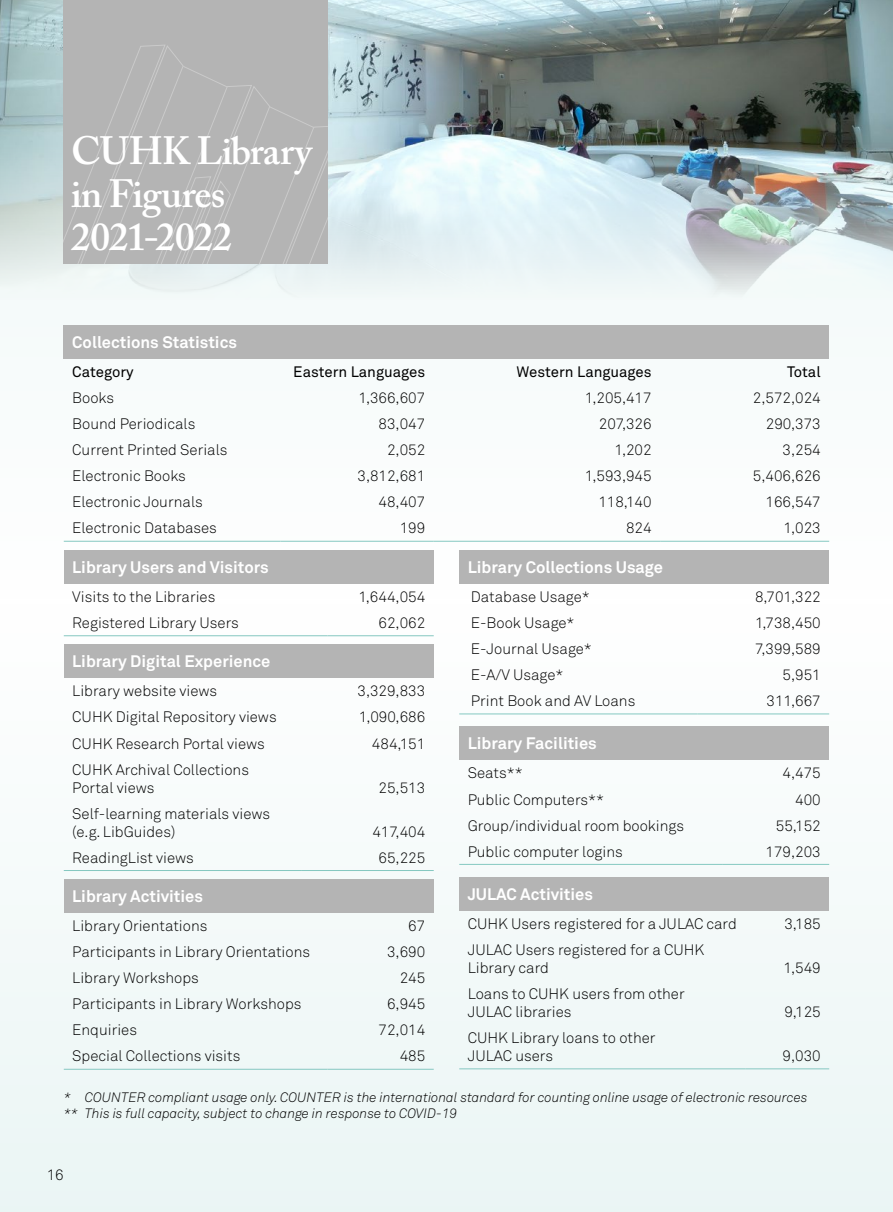
<style>
.page{position:relative;width:893px;height:1212px;background:#f7fbfb}
.page>*{position:absolute;margin:0;border:0;box-sizing:border-box;transform-origin:0 0}
.t1{font:600 39.15px/43px "Adobe Caslon Pro";letter-spacing:-.02em;color:#fff}
.t2{font:700 16.5px "Akkurat";color:#fff}
.t3{font:300 15px/18px "Akkurat";color:#000}
.t4{font:15px "Akkurat";color:#000}
.t5{font:italic 300 13.5px/16.5px "Akkurat";color:#000}
</style>
<div class="page">
<img style="left:0;top:0;width:893px;height:294px">
<div style="left:64px;top:325px;width:765px;height:34px;background:#b4b4b4"></div>
<hr style="left:64px;top:541px;width:217px;height:1px;background:#85c8c1">
<hr style="left:281px;top:541px;width:153px;height:1px;background:#85c8c1">
<hr style="left:434px;top:541px;width:226px;height:1px;background:#85c8c1">
<hr style="left:660px;top:541px;width:169px;height:1px;background:#85c8c1">
<div style="left:459px;top:550px;width:370px;height:34px;background:#b4b4b4"></div>
<hr style="left:459px;top:713px;width:238px;height:1px;background:#85c8c1">
<hr style="left:697px;top:713px;width:132px;height:1px;background:#85c8c1">
<div style="left:64px;top:550px;width:370px;height:34px;background:#b4b4b4"></div>
<hr style="left:64px;top:635px;width:263px;height:1px;background:#85c8c1">
<hr style="left:327px;top:635px;width:107px;height:1px;background:#85c8c1">
<div style="left:459px;top:727px;width:370px;height:33px;background:#b4b4b4"></div>
<hr style="left:459px;top:864px;width:264px;height:1px;background:#85c8c1">
<hr style="left:723px;top:864px;width:106px;height:1px;background:#85c8c1">
<div style="left:64px;top:879px;width:370px;height:34px;background:#b4b4b4"></div>
<hr style="left:64px;top:1069px;width:263px;height:1px;background:#85c8c1">
<hr style="left:327px;top:1069px;width:107px;height:1px;background:#85c8c1">
<div style="left:459px;top:877px;width:370px;height:33px;background:#b4b4b4"></div>
<hr style="left:459px;top:1068px;width:286px;height:1px;background:#85c8c1">
<hr style="left:745px;top:1068px;width:84px;height:1px;background:#85c8c1">
<div style="left:64px;top:645px;width:370px;height:33px;background:#b4b4b4"></div>
<hr style="left:64px;top:870px;width:238px;height:1px;background:#85c8c1">
<hr style="left:302px;top:870px;width:132px;height:1px;background:#85c8c1">
<div style="left:64px;top:0;width:264px;height:264px;background:#b4b4b4"></div>
<svg style="left:64px;top:45px;width:264px;height:219px"></svg>
<svg style="left:183px;top:66px;width:131px;height:62px"></svg>
<h1 class="t1" style="left:71px;top:129px;width:242px">CUHK Library in Figures<br>2021-2022</h1>
<p class="t2" style="left:72px;top:332px;width:166px">Collections Statistics</p>
<p class="t4" style="left:72px;top:363px;width:63px">Category</p>
<p class="t4" style="left:293px;top:363px;width:133px">Eastern Languages</p>
<p class="t4" style="left:516px;top:363px;width:137px">Western Languages</p>
<p class="t4" style="left:787px;top:363px;width:35px">Total</p>
<p class="t3" style="left:72px;top:389px;width:43px">Books</p>
<p class="t3" style="left:358px;top:389px;width:68px">1,366,607</p>
<p class="t3" style="left:585px;top:389px;width:68px">1,205,417</p>
<p class="t3" style="left:753px;top:389px;width:69px">2,572,024</p>
<p class="t3" style="left:72px;top:415px;width:125px">Bound Periodicals</p>
<p class="t3" style="left:379px;top:415px;width:48px">83,047</p>
<p class="t3" style="left:599px;top:415px;width:54px">207,326</p>
<p class="t3" style="left:766px;top:415px;width:56px">290,373</p>
<p class="t3" style="left:72px;top:441px;width:157px">Current Printed Serials</p>
<p class="t3" style="left:387px;top:441px;width:40px">2,052</p>
<p class="t3" style="left:614px;top:441px;width:39px">1,202</p>
<p class="t3" style="left:783px;top:441px;width:40px">3,254</p>
<p class="t3" style="left:72px;top:467px;width:115px">Electronic Books</p>
<p class="t3" style="left:357px;top:467px;width:69px">3,812,681</p>
<p class="t3" style="left:585px;top:467px;width:68px">1,593,945</p>
<p class="t3" style="left:753px;top:467px;width:69px">5,406,626</p>
<p class="t3" style="left:72px;top:493px;width:132px">Electronic Journals</p>
<p class="t3" style="left:379px;top:493px;width:48px">48,407</p>
<p class="t3" style="left:598px;top:493px;width:55px">118,140</p>
<p class="t3" style="left:765px;top:493px;width:57px">166,547</p>
<p class="t3" style="left:72px;top:519px;width:146px">Electronic Databases</p>
<p class="t3" style="left:400px;top:519px;width:27px">199</p>
<p class="t3" style="left:626px;top:519px;width:27px">824</p>
<p class="t3" style="left:783px;top:519px;width:39px">1,023</p>
<p class="t2" style="left:468px;top:556px;width:197px">Library Collections Usage</p>
<p class="t3" style="left:471px;top:588px;width:120px">Database Usage*</p>
<p class="t3" style="left:755px;top:588px;width:67px">8,701,322</p>
<p class="t3" style="left:471px;top:614px;width:105px">E-Book Usage*</p>
<p class="t3" style="left:755px;top:614px;width:67px">1,738,450</p>
<p class="t3" style="left:471px;top:640px;width:122px">E-Journal Usage*</p>
<p class="t3" style="left:755px;top:640px;width:67px">7,399,589</p>
<p class="t3" style="left:471px;top:666px;width:94px">E-A/V Usage*</p>
<p class="t3" style="left:783px;top:666px;width:40px">5,951</p>
<p class="t3" style="left:471px;top:692px;width:166px">Print Book and AV Loans</p>
<p class="t3" style="left:766px;top:692px;width:56px">311,667</p>
<p class="t2" style="left:72px;top:556px;width:198px">Library Users and Visitors</p>
<p class="t3" style="left:72px;top:588px;width:145px">Visits to the Libraries</p>
<p class="t3" style="left:358px;top:588px;width:68px">1,644,054</p>
<p class="t3" style="left:72px;top:614px;width:168px">Registered Library Users</p>
<p class="t3" style="left:379px;top:614px;width:48px">62,062</p>
<p class="t2" style="left:72px;top:651px;width:200px">Library Digital Experience</p>
<p class="t3" style="left:72px;top:682px;width:146px">Library website views</p>
<p class="t3" style="left:357px;top:682px;width:69px">3,329,833</p>
<p class="t3" style="left:72px;top:708px;width:206px">CUHK Digital Repository views</p>
<p class="t3" style="left:359px;top:708px;width:68px">1,090,686</p>
<p class="t3" style="left:72px;top:734px;width:194px">CUHK Research Portal views</p>
<p class="t3" style="left:372px;top:734px;width:55px">484,151</p>
<p class="t3" style="left:72px;top:761px;width:178px">CUHK Archival Collections<br>Portal views</p>
<p class="t2" style="left:468px;top:733px;width:131px">Library Facilities</p>
<p class="t3" style="left:468px;top:764px;width:57px">Seats**</p>
<p class="t3" style="left:783px;top:764px;width:40px">4,475</p>
<p class="t3" style="left:468px;top:790px;width:138px">Public Computers**</p>
<p class="t3" style="left:795px;top:790px;width:27px">400</p>
<p class="t3" style="left:468px;top:816px;width:218px">Group/individual room bookings</p>
<p class="t3" style="left:776px;top:816px;width:46px">55,152</p>
<p class="t3" style="left:468px;top:843px;width:157px">Public computer logins</p>
<p class="t3" style="left:765px;top:843px;width:57px">179,203</p>
<p class="t3" style="left:379px;top:779px;width:48px">25,513</p>
<p class="t3" style="left:72px;top:805px;width:199px">Self-learning materials views (e.g. LibGuides)</p>
<p class="t3" style="left:372px;top:823px;width:54px">417,404</p>
<p class="t3" style="left:72px;top:849px;width:123px">ReadingList views</p>
<p class="t3" style="left:379px;top:849px;width:48px">65,225</p>
<p class="t2" style="left:72px;top:886px;width:132px">Library Activities</p>
<p class="t3" style="left:72px;top:917px;width:137px">Library Orientations</p>
<p class="t3" style="left:408px;top:917px;width:19px">67</p>
<p class="t3" style="left:72px;top:943px;width:239px">Participants in Library Orientations</p>
<p class="t3" style="left:387px;top:943px;width:40px">3,690</p>
<p class="t3" style="left:72px;top:969px;width:128px">Library Workshops</p>
<p class="t3" style="left:400px;top:969px;width:27px">245</p>
<p class="t3" style="left:72px;top:995px;width:231px">Participants in Library Workshops</p>
<p class="t3" style="left:387px;top:995px;width:40px">6,945</p>
<p class="t3" style="left:72px;top:1021px;width:66px">Enquiries</p>
<p class="t3" style="left:379px;top:1021px;width:48px">72,014</p>
<p class="t3" style="left:72px;top:1047px;width:170px">Special Collections visits</p>
<p class="t3" style="left:400px;top:1047px;width:27px">485</p>
<p class="t2" style="left:468px;top:883px;width:127px">JULAC Activities</p>
<p class="t3" style="left:468px;top:915px;width:271px">CUHK Users registered for a JULAC card</p>
<p class="t3" style="left:784px;top:915px;width:38px">3,185</p>
<p class="t3" style="left:468px;top:941px;width:238px">JULAC Users registered for a CUHK<br>Library card</p>
<p class="t3" style="left:783px;top:959px;width:39px">1,549</p>
<p class="t3" style="left:468px;top:985px;width:219px">Loans to CUHK users from other<br>JULAC libraries</p>
<p class="t3" style="left:468px;top:1029px;width:189px">CUHK Library loans to other<br>JULAC users</p>
<p class="t3" style="left:784px;top:1003px;width:38px">9,125</p>
<p class="t3" style="left:783px;top:1047px;width:40px">9,030</p>
<p class="t5" style="left:64px;top:1089px;width:745px">* COUNTER compliant usage only. COUNTER is the international standard for counting online usage of electronic resources ** This is full capacity, subject to change in response to COVID-19</p>
<p class="t3" style="left:47px;top:1166px;width:19px">16</p>
</div>
